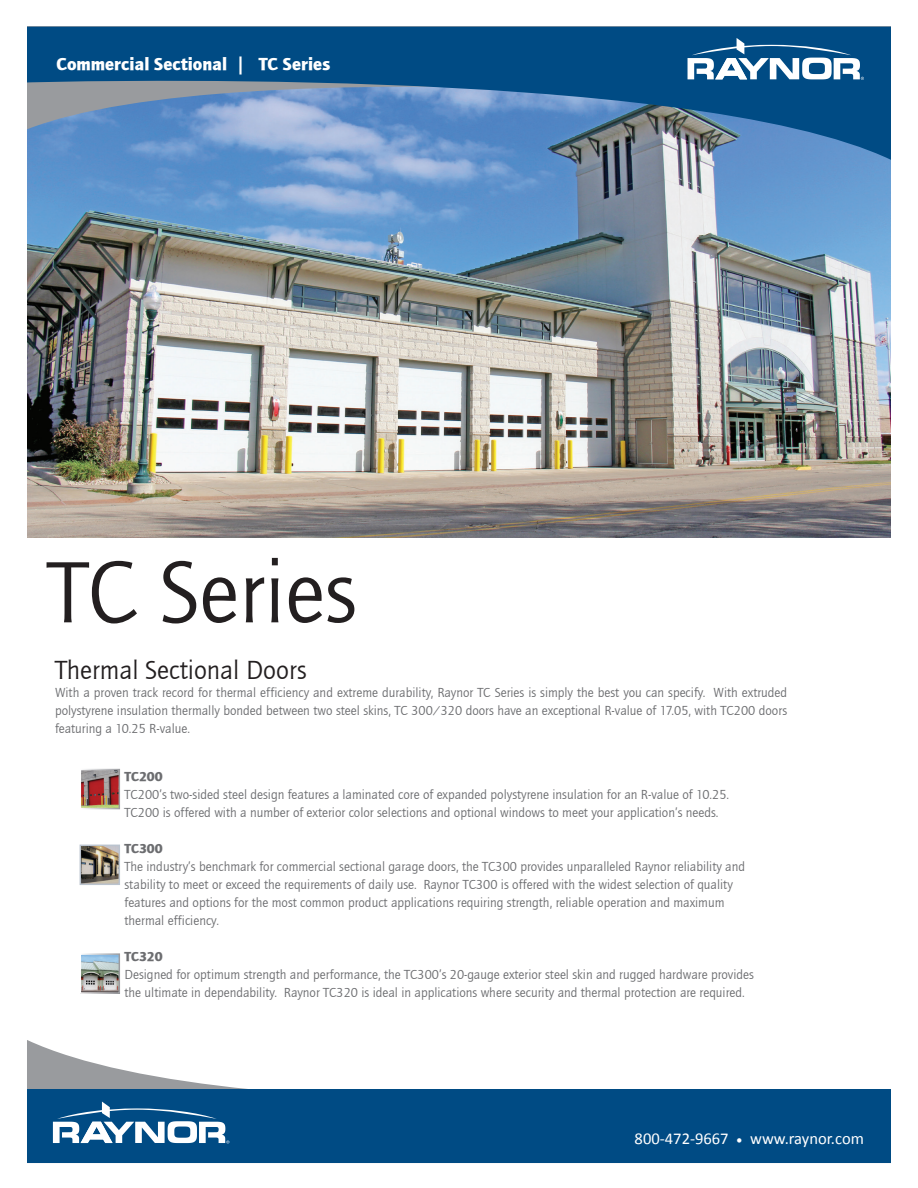
<style>
.page{position:relative;width:918px;height:1188px;background:#fff}
.page>*{position:absolute;margin:0;border:0;box-sizing:border-box;transform-origin:0 0}
.t1{font:90px "Quay Sans ITCTT Book";color:#231f20}
.t2{font:27px "Quay Sans ITCTT Book";color:#231f20}
.t3{font:18px "Quay Sans ITCTT Black";color:#fff}
.t4{font:16.5px "Calibri";color:#fff}
.t5{font:13.5px/18px "Quay Sans ITCTT Book";color:#6c6d70}
.t6{font:13.5px "Quay Sans ITCTT Black";color:#6c6d70}
.s1{font-family:"Minion Pro"}
</style>
<div class="page">
<svg style="left:27px;top:1040px;width:220px;height:49px"></svg>
<div style="left:27px;top:1089px;width:864px;height:74px;background:#004b84"></div>
<svg style="left:53px;top:1102px;width:176px;height:42px"></svg>
<img style="left:27px;top:160px;width:864px;height:377px">
<svg style="left:27px;top:27px;width:864px;height:133px;background:#396fa1"></svg>
<svg style="left:688px;top:38px;width:176px;height:42px"></svg>
<img style="left:83px;top:956px;width:34px;height:35px">
<div style="left:80px;top:953px;width:40px;height:41px;border:2px solid #fff"></div>
<img style="left:83px;top:772px;width:34px;height:34px">
<div style="left:80px;top:769px;width:40px;height:40px;border:2px solid #fff"></div>
<img style="left:83px;top:848px;width:34px;height:34px">
<div style="left:80px;top:845px;width:40px;height:40px;border:2px solid #bac3ce"></div>
<p class="t3" style="left:57px;top:53px;width:275px">Commercial Sectional | TC Series</p>
<p class="t1" style="left:48px;top:543px;width:310px">TC Series</p>
<p class="t2" style="left:55px;top:656px;width:253px">Thermal Sectional Doors</p>
<p class="t5" style="left:55px;top:684px;width:734px;text-align:justify">With a proven track record for thermal efficiency and extreme durability, Raynor TC Series is simply the best you can specify. With extruded polystyrene insulation thermally bonded between two steel skins, TC 300/320 doors have an exceptional R-value of 17.05, with TC200 doors featuring a 10.25 R-value.</p>
<p class="t6" style="left:125px;top:769px;width:40px">TC200</p>
<p class="t5" style="left:125px;top:786px;width:606px">TC200’s two-sided steel design features a laminated core of expanded polystyrene insulation for an R-value of 10.25.<br>TC200 is offered with a number of exterior color selections and optional windows to meet your application’s needs.</p>
<p class="t6" style="left:125px;top:841px;width:40px">TC300</p>
<p class="t5" style="left:125px;top:858px;width:622px">The industry’s benchmark for commercial sectional garage doors, the TC300 provides unparalleled Raynor reliability and stability to meet or exceed the requirements of daily use. Raynor TC300 is offered with the widest selection of quality features and options for the most common product applications requiring strength, reliable operation and maximum thermal efficiency.</p>
<p class="t6" style="left:125px;top:949px;width:40px">TC320</p>
<p class="t5" style="left:125px;top:966px;width:631px">Designed for optimum strength and performance, the TC300’s 20-gauge exterior steel skin and rugged hardware provides the ultimate in dependability. Raynor TC320 is ideal in applications where security and thermal protection are required.</p>
<p class="t4" style="left:635px;top:1128px;width:231px">800-472-9667 <span class="s1">•</span> www.raynor.com</p>
</div>
